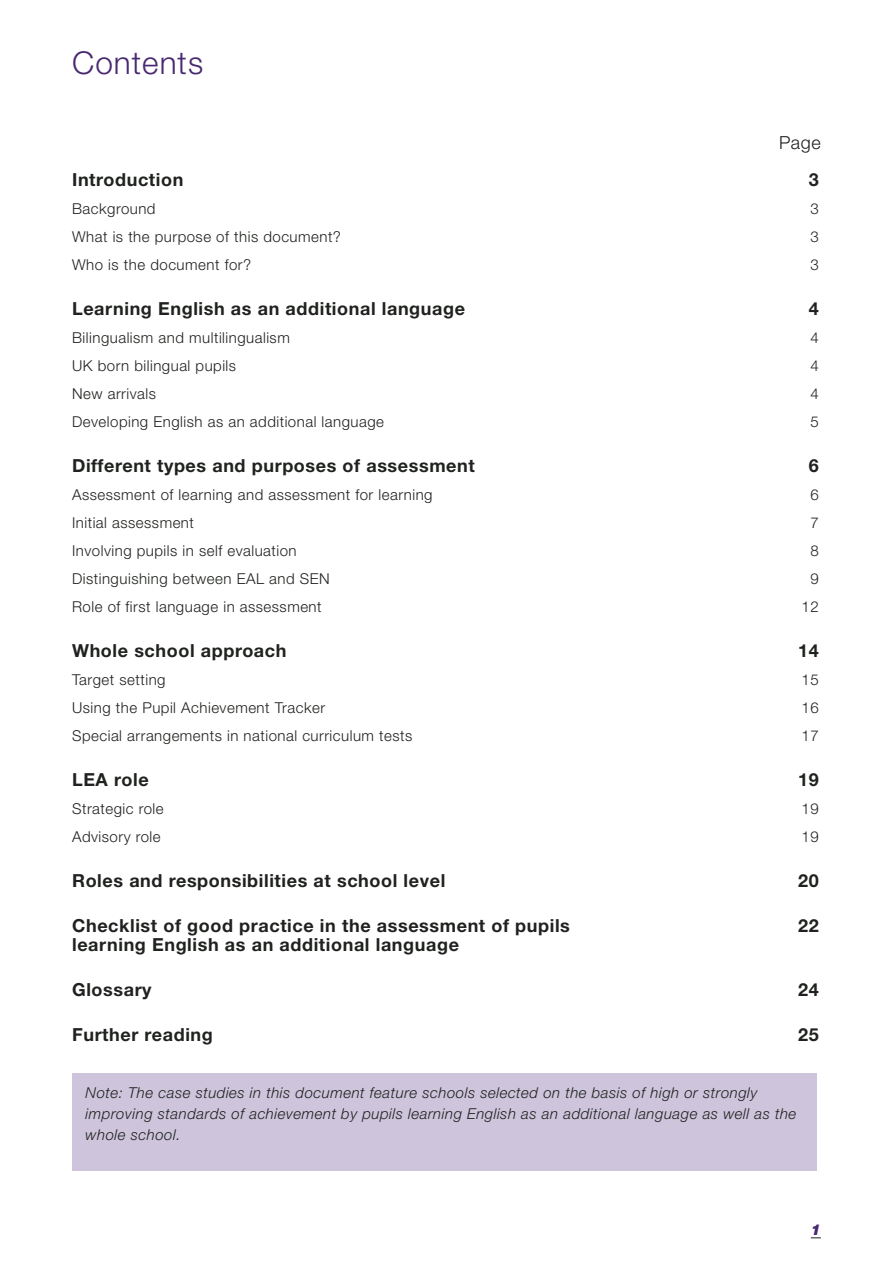
<style>
.page{position:relative;width:893px;height:1263px;background:#fff}
.page>*{position:absolute;margin:0;border:0;box-sizing:border-box;transform-origin:0 0}
.t1{font:300 31.5px "Helvetica Neue";letter-spacing:.035em;color:#482870}
.t2{font:700 18px "Helvetica Neue";letter-spacing:.035em;color:#1f221e}
.t3{font:300 18px "Helvetica Neue";color:#1f221e}
.t4{font:300 15px "Helvetica Neue";letter-spacing:.035em;color:#1f221e}
.t5{font:italic 300 15px/21px "Helvetica Neue";letter-spacing:.035em;color:#1f221e}
.t6{font:italic 900 15px "Helvetica Neue";color:#482870}
</style>
<div class="page">
<div style="left:72px;top:1073px;width:744px;height:97px;background:#cec5dd"></div>
<h1 class="t1" style="left:72px;top:51px;width:132px">Contents</h1>
<p class="t3" style="left:779px;top:136px;width:43px">Page</p>
<p class="t2" style="left:72px;top:173px;width:113px">Introduction</p>
<p class="t2" style="left:808px;top:173px;width:12px">3</p>
<p class="t4" style="left:72px;top:203px;width:85px">Background</p>
<p class="t4" style="left:810px;top:203px;width:10px">3</p>
<p class="t4" style="left:72px;top:231px;width:270px">What is the purpose of this document?</p>
<p class="t4" style="left:810px;top:231px;width:10px">3</p>
<p class="t4" style="left:72px;top:259px;width:180px">Who is the document for?</p>
<p class="t4" style="left:810px;top:259px;width:10px">3</p>
<p class="t2" style="left:72px;top:302px;width:394px">Learning English as an additional language</p>
<p class="t2" style="left:808px;top:302px;width:12px">4</p>
<p class="t4" style="left:72px;top:332px;width:219px">Bilingualism and multilingualism</p>
<p class="t4" style="left:810px;top:332px;width:10px">4</p>
<p class="t4" style="left:72px;top:360px;width:165px">UK born bilingual pupils</p>
<p class="t4" style="left:810px;top:360px;width:10px">4</p>
<p class="t4" style="left:72px;top:388px;width:85px">New arrivals</p>
<p class="t4" style="left:810px;top:388px;width:10px">4</p>
<p class="t4" style="left:72px;top:416px;width:313px">Developing English as an additional language</p>
<p class="t4" style="left:810px;top:416px;width:10px">5</p>
<p class="t2" style="left:72px;top:459px;width:404px">Different types and purposes of assessment</p>
<p class="t2" style="left:808px;top:459px;width:12px">6</p>
<p class="t4" style="left:72px;top:489px;width:362px">Assessment of learning and assessment for learning</p>
<p class="t4" style="left:810px;top:489px;width:10px">6</p>
<p class="t4" style="left:72px;top:517px;width:123px">Initial assessment</p>
<p class="t4" style="left:810px;top:517px;width:10px">7</p>
<p class="t4" style="left:72px;top:545px;width:226px">Involving pupils in self evaluation</p>
<p class="t4" style="left:810px;top:545px;width:10px">8</p>
<p class="t4" style="left:72px;top:573px;width:259px">Distinguishing between EAL and SEN</p>
<p class="t4" style="left:810px;top:573px;width:10px">9</p>
<p class="t4" style="left:72px;top:601px;width:251px">Role of first language in assessment</p>
<p class="t4" style="left:801px;top:601px;width:19px">12</p>
<p class="t2" style="left:72px;top:644px;width:216px">Whole school approach</p>
<p class="t2" style="left:798px;top:644px;width:22px">14</p>
<p class="t4" style="left:72px;top:674px;width:95px">Target setting</p>
<p class="t4" style="left:801px;top:674px;width:19px">15</p>
<p class="t4" style="left:72px;top:702px;width:254px">Using the Pupil Achievement Tracker</p>
<p class="t4" style="left:801px;top:702px;width:19px">16</p>
<p class="t4" style="left:72px;top:730px;width:342px">Special arrangements in national curriculum tests</p>
<p class="t4" style="left:801px;top:730px;width:19px">17</p>
<p class="t2" style="left:72px;top:773px;width:78px">LEA role</p>
<p class="t2" style="left:798px;top:773px;width:22px">19</p>
<p class="t4" style="left:72px;top:803px;width:93px">Strategic role</p>
<p class="t4" style="left:801px;top:803px;width:19px">19</p>
<p class="t4" style="left:72px;top:831px;width:90px">Advisory role</p>
<p class="t4" style="left:801px;top:831px;width:19px">19</p>
<p class="t2" style="left:72px;top:874px;width:375px">Roles and responsibilities at school level</p>
<p class="t2" style="left:798px;top:874px;width:22px">20</p>
<p class="t2" style="left:72px;top:919px;width:499px">Checklist of good practice in the assessment of pupils</p>
<p class="t2" style="left:798px;top:919px;width:22px">22</p>
<p class="t2" style="left:72px;top:938px;width:388px">learning English as an additional language</p>
<p class="t2" style="left:72px;top:983px;width:81px">Glossary</p>
<p class="t2" style="left:798px;top:983px;width:22px">24</p>
<p class="t2" style="left:72px;top:1028px;width:142px">Further reading</p>
<p class="t2" style="left:798px;top:1028px;width:22px">25</p>
<p class="t5" style="left:86px;top:1083px;width:712px">Note: The case studies in this document feature schools selected on the basis of high or strongly improving standards of achievement by pupils learning English as an additional language as well as the whole school.</p>
<p class="t6" style="left:810px;top:1225px;width:12px">1</p>
</div>
